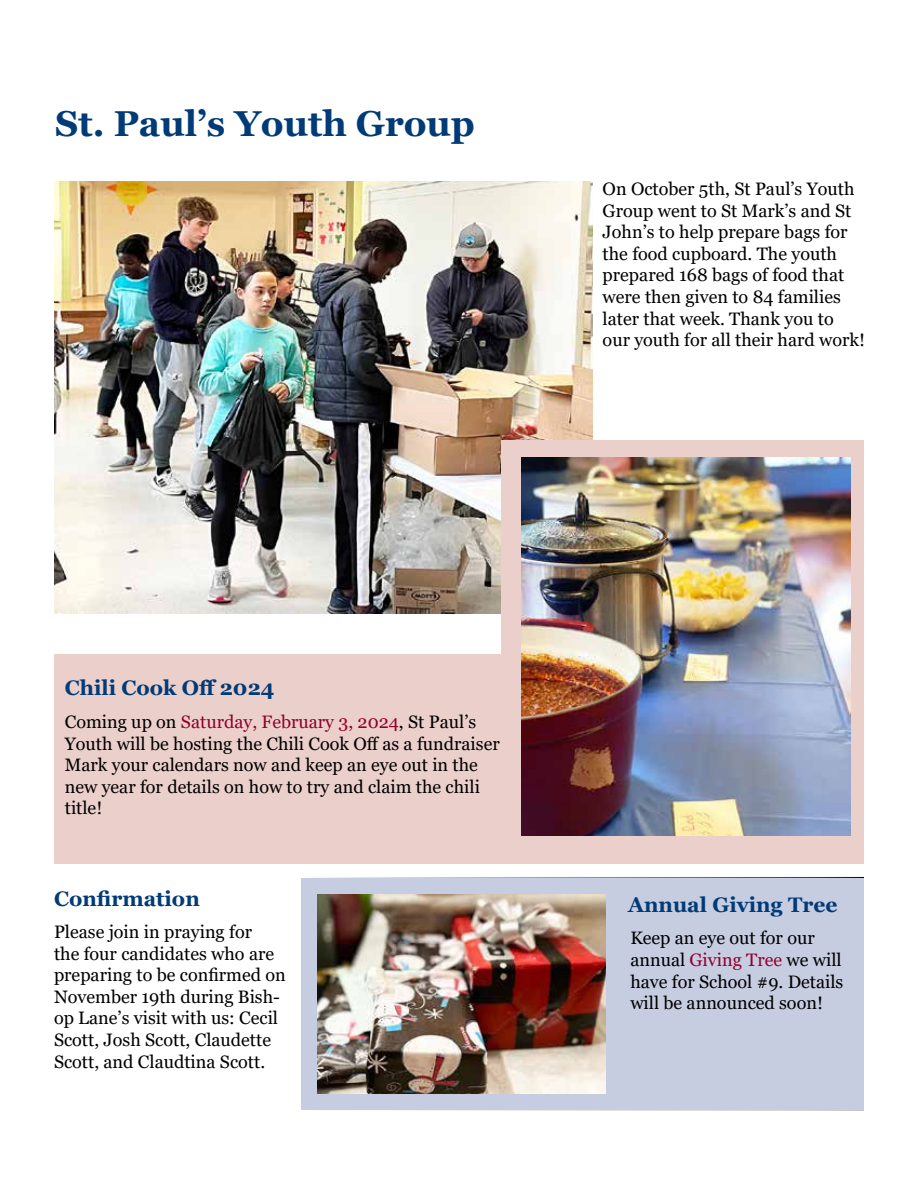
<style>
.page{position:relative;width:918px;height:1188px;background:#fff}
.page>*{position:absolute;margin:0;border:0;box-sizing:border-box;transform-origin:0 0}
.t1{font:700 36px "Georgia";color:#003b77}
.t2{font:700 21px "Georgia";color:#003b77}
.t3{font:18px/21.6px "Georgia";color:#000}
.s1{color:#92002d}
</style>
<div class="page">
<div style="left:300px;top:877px;width:564px;height:233px;background:#c7cde1;border:2px solid #fff"></div>
<div style="left:54px;top:654px;width:598px;height:210px;background:#ebcfcb"></div>
<img style="left:54px;top:182px;width:538px;height:432px">
<div style="left:501px;top:441px;width:363px;height:423px;background:#ebcfcb"></div>
<img style="left:521px;top:458px;width:329px;height:377px">
<img style="left:318px;top:894px;width:288px;height:200px">
<h1 class="t1" style="left:55px;top:101px;width:421px">St. Paul’s Youth Group</h1>
<p class="t3" style="left:603px;top:178px;width:264px">On October 5th, St Paul’s Youth<br>Group went to St Mark’s and St<br>John’s to help prepare bags for the food cupboard. The youth prepared 168 bags of food that were then given to 84 families later that week. Thank you to our youth for all their hard work!</p>
<p class="t2" style="left:65px;top:674px;width:211px">Chili Cook Off 2024</p>
<p class="t3" style="left:65px;top:711px;width:442px">Coming up on <span class="s1">Saturday, February 3, 2024</span>, St Paul’s Youth will be hosting the Chili Cook Off as a fundraiser!<br>Mark your calendars now and keep an eye out in the new year for details on how to try and claim the chili title!</p>
<p class="t2" style="left:54px;top:885px;width:147px">Confirmation</p>
<p class="t3" style="left:54px;top:921px;width:233px">Please join in praying for<br>the four candidates who are preparing to be confirmed on<br>November 19th during Bish&shy;op Lane’s visit with us: Cecil<br>Scott, Josh Scott, Claudette<br>Scott, and Claudtina Scott.</p>
<p class="t2" style="left:628px;top:891px;width:211px">Annual Giving Tree</p>
<p class="t3" style="left:630px;top:928px;width:215px">Keep an eye out for our annual <span class="s1">Giving Tree</span> we will have for School #9. Details will be announced soon!</p>
</div>
